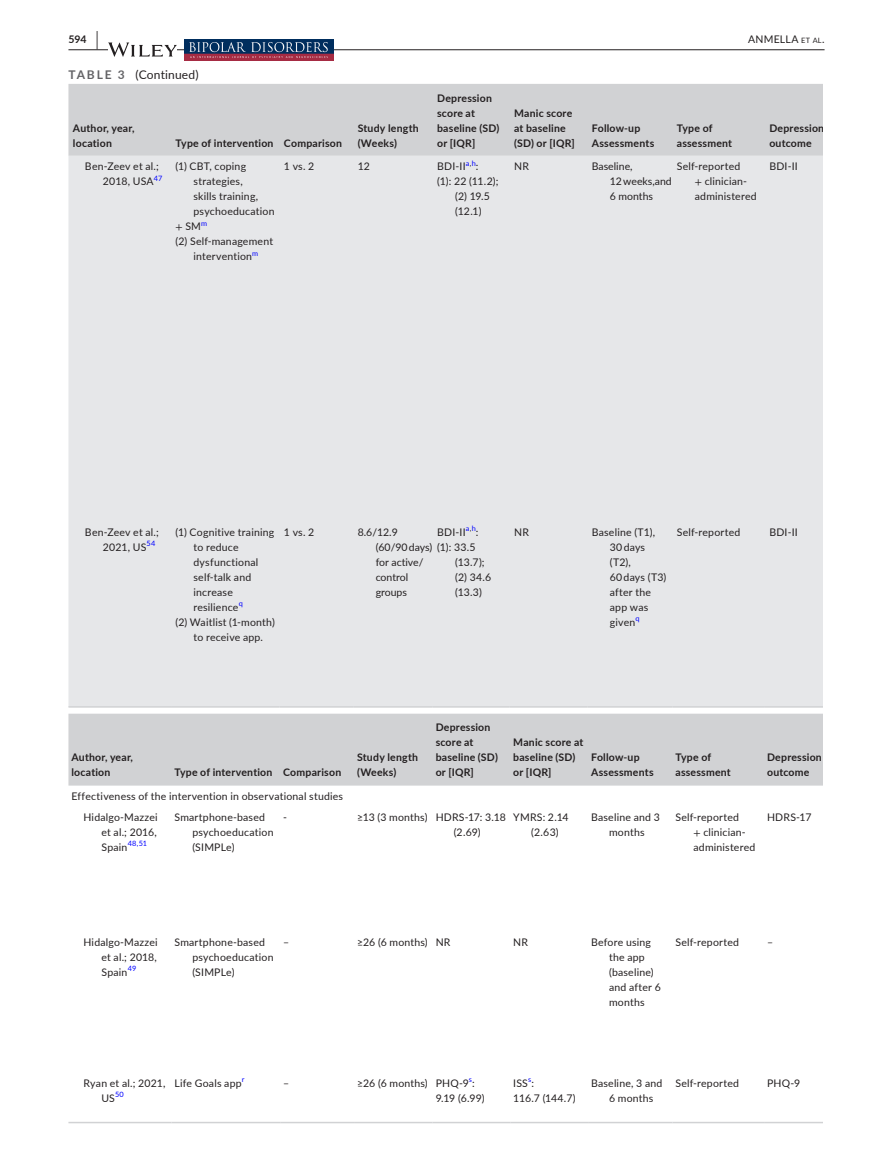
<style>
.page{position:relative;width:893px;height:1174px;background:#fff}
.page>*{position:absolute;margin:0;border:0;box-sizing:border-box;transform-origin:0 0}
.t1{font:12px "Lato";letter-spacing:.015em;color:#231f20}
.t2{font:10.5px/15px "Lato";letter-spacing:.02em;color:#231f20}
.t3{font:700 10.5px/15px "Lato";letter-spacing:.02em;color:#231f20}
.t4{font:10.5px/15px "Lato";color:#231f20}
.t5{font:7.35px "Lato";letter-spacing:.015em;color:#00f}
.s1{font-size:19.5px}
.s2{font-size:7.35px}
.s3{font-weight:700;color:#636366}
.s4{font-family:"STIX"}
.s5{color:#231f20}
.s6{font-size:10.5px;color:#231f20}
</style>
<div class="page">
<hr style="left:68px;top:49px;width:756px;height:1px;background:#231f20">
<svg style="left:108px;top:42px;width:69px;height:15px"></svg>
<img style="left:185px;top:39px;width:148px;height:21px">
<div style="left:68px;top:84px;width:755px;height:72px;background:#d1d2d4"></div>
<div style="left:68px;top:156px;width:755px;height:550px;background:#e6e7e9"></div>
<hr style="left:68px;top:706px;width:103px;height:1px;background:#d1d2d4">
<hr style="left:171px;top:706px;width:108px;height:1px;background:#d1d2d4">
<hr style="left:279px;top:706px;width:74px;height:1px;background:#d1d2d4">
<hr style="left:353px;top:706px;width:80px;height:1px;background:#d1d2d4">
<hr style="left:433px;top:706px;width:77px;height:1px;background:#d1d2d4">
<hr style="left:510px;top:706px;width:77px;height:1px;background:#d1d2d4">
<hr style="left:587px;top:706px;width:85px;height:1px;background:#d1d2d4">
<hr style="left:672px;top:706px;width:93px;height:1px;background:#d1d2d4">
<hr style="left:765px;top:706px;width:128px;height:1px;background:#d1d2d4">
<div style="left:68px;top:713px;width:755px;height:72px;background:#d1d2d4"></div>
<hr style="left:68px;top:1121px;width:103px;height:2px;background:#d1d2d4">
<hr style="left:171px;top:1121px;width:109px;height:2px;background:#d1d2d4">
<hr style="left:280px;top:1121px;width:74px;height:2px;background:#d1d2d4">
<hr style="left:354px;top:1121px;width:79px;height:2px;background:#d1d2d4">
<hr style="left:433px;top:1121px;width:77px;height:2px;background:#d1d2d4">
<hr style="left:510px;top:1121px;width:78px;height:2px;background:#d1d2d4">
<hr style="left:588px;top:1121px;width:84px;height:2px;background:#d1d2d4">
<hr style="left:672px;top:1121px;width:92px;height:2px;background:#d1d2d4">
<hr style="left:764px;top:1121px;width:129px;height:2px;background:#d1d2d4">
<div style="left:823px;top:69px;width:70px;height:1064px;background:#fff"></div>
<p class="t3" style="left:68px;top:31px;width:31px">594 <span class="s1">|</span></p>
<p class="t2" style="left:748px;top:31px;width:78px">ANMELLA <span class="s2">et al</span>.</p>
<p class="t1" style="left:68px;top:66px;width:132px"><span class="s3">TABLE 3</span> (Continued)</p>
<p class="t3" style="left:73px;top:120px;width:63px">Author, year, location</p>
<p class="t3" style="left:175px;top:135px;width:168px">Type of intervention Comparison</p>
<p class="t3" style="left:358px;top:120px;width:63px">Study length (Weeks)</p>
<p class="t3" style="left:437px;top:90px;width:64px">Depression score at baseline (SD) or [IQR]</p>
<p class="t2" style="left:103px;top:158px;width:57px;text-indent:-18px">Ben-Zeev et al.;<br>2018, USA</p>
<p class="t5" style="left:154px;top:173px;width:10px">47</p>
<p class="t2" style="left:176px;top:158px;width:72px">(1) CBT, coping</p>
<p class="t2" style="left:193px;top:173px;width:51px">strategies,</p>
<p class="t2" style="left:193px;top:188px;width:66px">skills training,</p>
<p class="t2" style="left:193px;top:203px;width:83px">psychoeducation</p>
<p class="t2" style="left:176px;top:218px;width:27px"><span class="s4">+</span> SM</p>
<p class="t5" style="left:201px;top:218px;width:8px">m</p>
<p class="t2" style="left:176px;top:233px;width:99px;text-align:center">(2) Self-management intervention</p>
<p class="t5" style="left:252px;top:248px;width:8px">m</p>
<p class="t2" style="left:284px;top:158px;width:32px">1 vs. 2</p>
<p class="t2" style="left:358px;top:158px;width:14px">12</p>
<p class="t2" style="left:437px;top:158px;width:43px">BDI-II<sup>a</sup><sup>,</sup><sup>h</sup>:</p>
<p class="t2" style="left:437px;top:173px;width:63px">(1): 22 (11.2);</p>
<p class="t2" style="left:455px;top:188px;width:36px">(2) 19.5</p>
<p class="t2" style="left:455px;top:203px;width:28px">(12.1)</p>
<p class="t3" style="left:514px;top:105px;width:62px">Manic score at baseline (SD) or [IQR]</p>
<p class="t3" style="left:592px;top:120px;width:64px">Follow-up<br>Assessments</p>
<p class="t3" style="left:677px;top:120px;width:57px">Type of assessment</p>
<p class="t3" style="left:769px;top:120px;width:56px">Depression outcome</p>
<p class="t2" style="left:514px;top:158px;width:16px">NR</p>
<p class="t4" style="left:610px;top:158px;width:63px;text-indent:-18px">Baseline,<br>12 weeks,and<br>6 months</p>
<p class="t2" style="left:695px;top:158px;width:63px;text-indent:-18px">Self-reported<br><span class="s4">+</span> clinician&shy;administered</p>
<p class="t2" style="left:769px;top:158px;width:30px">BDI-II</p>
<p class="t2" style="left:85px;top:524px;width:75px;text-align:center">Ben-Zeev et al.;<br>2021, US</p>
<p class="t5" style="left:146px;top:538px;width:10px">54</p>
<p class="t2" style="left:193px;top:524px;width:82px;text-indent:-18px">(1) Cognitive training to reduce dysfunctional self-talk and increase resilience</p>
<p class="t5" style="left:239px;top:598px;width:6px">q</p>
<p class="t2" style="left:176px;top:614px;width:101px;text-align:center">(2) Waitlist (1-month) to receive app.</p>
<p class="t2" style="left:284px;top:524px;width:32px">1 vs. 2</p>
<p class="t4" style="left:376px;top:524px;width:58px;text-indent:-18px">8.6/12.9 (60/90 days) for active/ control groups</p>
<p class="t2" style="left:437px;top:524px;width:30px">BDI-II</p>
<p class="t5" style="left:466px;top:523px;width:14px">a<span class="s5">,</span>h<span class="s6">:</span></p>
<p class="t2" style="left:455px;top:539px;width:38px;text-indent:-18px">(1): 33.5 (13.7); (2) 34.6 (13.3)</p>
<p class="t2" style="left:514px;top:524px;width:16px">NR</p>
<p class="t2" style="left:610px;top:524px;width:58px;text-indent:-18px">Baseline (T1),<br>30 days (T2),<br>60 days (T3) after the app was given</p>
<p class="t5" style="left:635px;top:613px;width:6px">q</p>
<p class="t2" style="left:677px;top:524px;width:65px">Self-reported</p>
<p class="t2" style="left:769px;top:524px;width:30px">BDI-II</p>
<p class="t3" style="left:71px;top:749px;width:63px">Author, year, location</p>
<p class="t3" style="left:174px;top:764px;width:168px">Type of intervention Comparison</p>
<p class="t3" style="left:357px;top:749px;width:63px">Study length (Weeks)</p>
<p class="t3" style="left:436px;top:719px;width:64px">Depression score at baseline (SD) or [IQR]</p>
<p class="t3" style="left:513px;top:734px;width:72px">Manic score at baseline (SD) or [IQR]</p>
<p class="t3" style="left:591px;top:749px;width:64px">Follow-up<br>Assessments</p>
<p class="t3" style="left:675px;top:749px;width:57px">Type of assessment</p>
<p class="t3" style="left:767px;top:749px;width:56px">Depression outcome</p>
<p class="t2" style="left:83px;top:785px;width:261px;line-height:20.4px;text-indent:-12px">Effectiveness of the intervention in observational studies<br>Hidalgo-Mazzei</p>
<p class="t2" style="left:101px;top:823px;width:57px">et al.; 2016,<br>Spain</p>
<p class="t2" style="left:192px;top:808px;width:83px;text-indent:-18px">Smartphone-based psychoeducation (SIMPLe)</p>
<p class="t2" style="left:283px;top:808px;width:5px">-</p>
<p class="t2" style="left:454px;top:808px;width:54px;text-indent:-97px">≥13 (3 months) HDRS-17: 3.18 (2.69)</p>
<p class="t2" style="left:531px;top:808px;width:39px;text-indent:-18px">YMRS: 2.14 (2.63)</p>
<p class="t2" style="left:591px;top:808px;width:70px;text-align:center">Baseline and 3 months</p>
<p class="t2" style="left:693px;top:808px;width:63px;text-indent:-18px">Self-reported<br><span class="s4">+</span> clinician&shy;administered</p>
<p class="t2" style="left:767px;top:808px;width:46px">HDRS-17</p>
<p class="t5" style="left:128px;top:838px;width:21px">48,51</p>
<p class="t2" style="left:101px;top:934px;width:58px;text-align:justify;text-indent:-18px">Hidalgo-Mazzei et al.; 2018, Spain</p>
<p class="t5" style="left:128px;top:963px;width:10px">49</p>
<p class="t2" style="left:192px;top:934px;width:83px;text-indent:-18px">Smartphone-based psychoeducation (SIMPLe)</p>
<p class="t2" style="left:283px;top:934px;width:8px">–</p>
<p class="t2" style="left:357px;top:934px;width:95px">≥26 (6 months) NR</p>
<p class="t2" style="left:513px;top:934px;width:16px">NR</p>
<p class="t2" style="left:609px;top:934px;width:53px;text-indent:-18px">Before using the app (baseline) and after 6 months</p>
<p class="t2" style="left:675px;top:934px;width:65px">Self-reported</p>
<p class="t2" style="left:767px;top:934px;width:8px">–</p>
<p class="t2" style="left:101px;top:1074px;width:65px;text-indent:-18px">Ryan et al.; 2021,<br>US</p>
<p class="t5" style="left:115px;top:1088px;width:10px">50</p>
<p class="t2" style="left:174px;top:1074px;width:72px">Life Goals app<sup>r</sup></p>
<p class="t2" style="left:283px;top:1074px;width:8px">–</p>
<p class="t2" style="left:436px;top:1074px;width:50px;text-indent:-79px">≥26 (6 months) PHQ-9<sup>s</sup>:<br>9.19 (6.99)</p>
<p class="t2" style="left:513px;top:1074px;width:64px">ISS<sup>s</sup>:<br>116.7 (144.7)</p>
<p class="t2" style="left:609px;top:1074px;width:55px;text-indent:-18px">Baseline, 3 and<br>6 months</p>
<p class="t2" style="left:675px;top:1074px;width:65px">Self-reported</p>
<p class="t2" style="left:767px;top:1074px;width:35px">PHQ-9</p>
</div>
